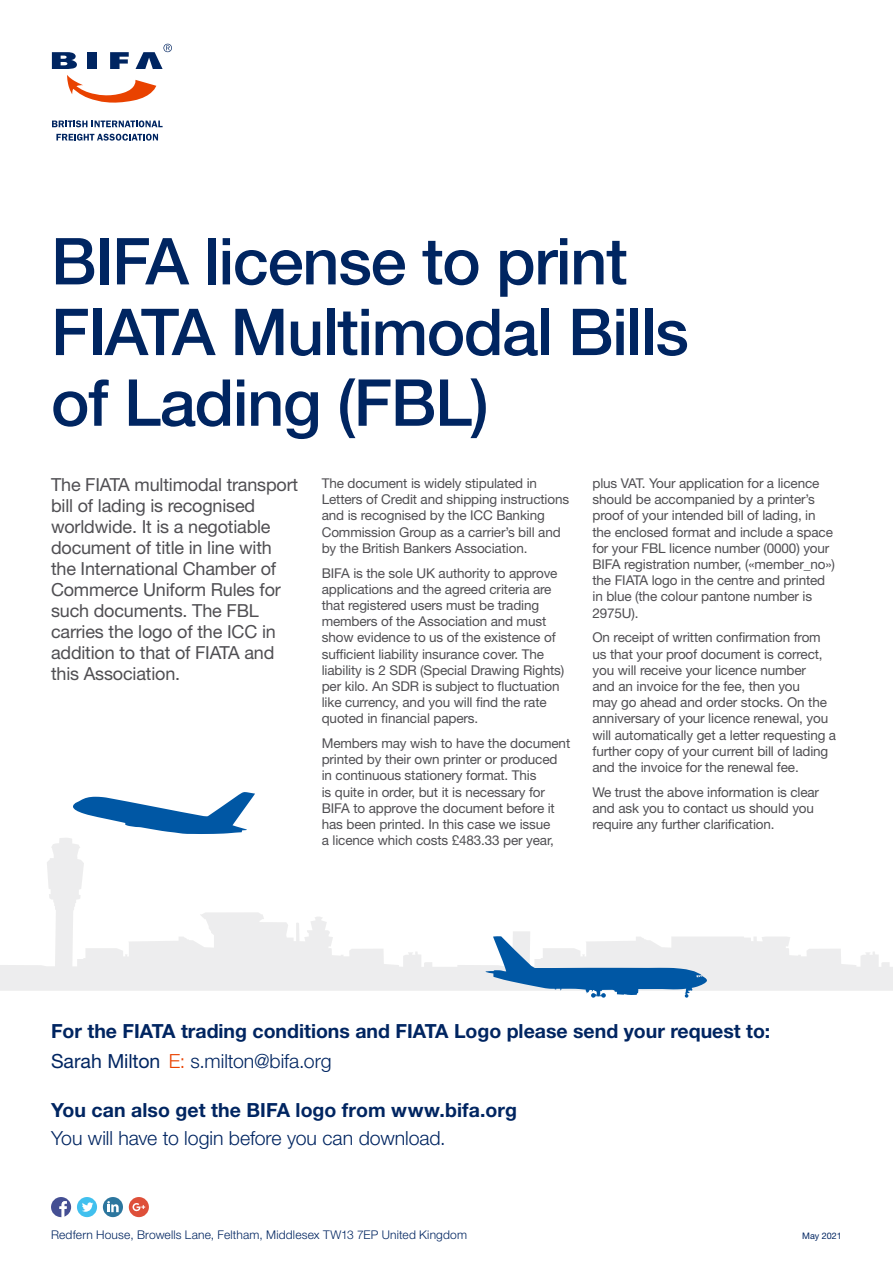
<style>
.page{position:relative;width:893px;height:1263px;background:#fff}
.page>*{position:absolute;margin:0;border:0;box-sizing:border-box;transform-origin:0 0}
.t1{font:500 64.8px/70.7px "Helvetica Neue LT Std";letter-spacing:-.02em;color:#002561}
.t2{font:700 19.5px/30.2px "Helvetica Neue LT Std";color:#002561}
.t3{font:300 19.5px "Helvetica Neue LT Std";letter-spacing:-.005em;color:#002561}
.t4{font:18px/21px "Helvetica Neue LT Std";letter-spacing:-.01em;color:#504f53}
.t5{font:13.5px/16.2px "Helvetica Neue LT Std";letter-spacing:-.01em;color:#504f53}
.t6{font:300 12px "Helvetica Neue LT Std";letter-spacing:.015em;color:#002561}
.t7{font:9px "Helvetica Neue LT Std";color:#002561}
.s1{font-weight:400}
.s2{font-weight:300;color:#e94200}
.s3{font-weight:300}
</style>
<div class="page">
<div style="left:88px;top:52px;width:9px;height:17px;background:#002561"></div>
<svg style="left:110px;top:52px;width:19px;height:17px"></svg>
<svg style="left:52px;top:52px;width:25px;height:17px"></svg>
<svg style="left:67px;top:75px;width:89px;height:28px"></svg>
<svg style="left:56px;top:134px;width:102px;height:7px"></svg>
<svg style="left:52px;top:120px;width:111px;height:7px"></svg>
<svg style="left:136px;top:44px;width:36px;height:25px"></svg>
<div style="left:103px;top:1197px;width:20px;height:20px;background:#2c769e;border-radius:50%"></div>
<svg style="left:107px;top:1201px;width:12px;height:11px"></svg>
<div style="left:77px;top:1197px;width:20px;height:20px;background:#41c0ee;border-radius:50%"></div>
<svg style="left:82px;top:1202px;width:11px;height:10px"></svg>
<svg style="left:51px;top:1197px;width:20px;height:20px"></svg>
<div style="left:129px;top:1197px;width:20px;height:20px;background:#de4f39;border-radius:50%"></div>
<svg style="left:132px;top:1203px;width:13px;height:8px"></svg>
<svg style="left:0;top:838px;width:893px;height:153px"></svg>
<svg style="left:73px;top:792px;width:182px;height:42px"></svg>
<svg style="left:485px;top:936px;width:222px;height:62px"></svg>
<h1 class="t1" style="left:51px;top:225px;width:639px">BIFA license to print<br>FIATA Multimodal Bills of Lading (FBL)</h1>
<p class="t4" style="left:51px;top:474px;width:249px">The FIATA multimodal transport bill of lading is recognised worldwide. It is a negotiable document of title in line with the International Chamber of<br>Commerce Uniform Rules for such documents. The FBL carries the logo of the ICC in addition to that of FIATA and this Association.</p>
<p class="t5" style="left:322px;top:475px;width:249px">The document is widely stipulated in Letters of Credit and shipping instructions and is recognised by the ICC Banking Commission Group as a carrier’s bill and by the British Bankers Association.</p>
<p class="t5" style="left:322px;top:564px;width:244px">BIFA is the sole UK authority to approve applications and the agreed criteria are that registered users must be trading members of the Association and must show evidence to us of the existence of sufficient liability insurance cover. The liability is 2 SDR (Special Drawing Rights) per kilo. An SDR is subject to fluctuation like currency, and you will find the rate quoted in financial papers.</p>
<p class="t5" style="left:322px;top:735px;width:250px">Members may wish to have the document printed by their own printer or produced in continuous stationery format. This<br>is quite in order, but it is necessary for BIFA to approve the document before it has been printed. In this case we issue<br>a licence which costs £483.33 per year,</p>
<p class="t5" style="left:592px;top:475px;width:244px">plus VAT. Your application for a licence should be accompanied by a printer’s proof of your intended bill of lading, in the enclosed format and include a space for your FBL licence number (0000) your BIFA registration number, («member_no») the FIATA logo in the centre and printed in blue (the colour pantone number is 2975U).</p>
<p class="t5" style="left:592px;top:629px;width:245px">On receipt of written confirmation from us that your proof document is correct, you will receive your licence number<br>and an invoice for the fee, then you<br>may go ahead and order stocks. On the anniversary of your licence renewal, you will automatically get a letter requesting a further copy of your current bill of lading and the invoice for the renewal fee.</p>
<p class="t5" style="left:592px;top:784px;width:228px">We trust the above information is clear and ask you to contact us should you require any further clarification.</p>
<h2 class="t2" style="left:51px;top:1015px;width:721px">For the FIATA trading conditions and FIATA Logo please send your request to:<br><span class="s1">Sarah Milton</span> <span class="s2">E:</span> <span class="s3">s.milton@bifa.org</span></h2>
<h2 class="t2" style="left:51px;top:1094px;width:468px">You can also get the BIFA logo from www.bifa.org</h2>
<h2 class="t3" style="left:51px;top:1126px;width:396px">You will have to login before you can download.</h2>
<p class="t6" style="left:51px;top:1228px;width:417px">Redfern House, Browells Lane, Feltham, Middlesex TW13 7EP United Kingdom</p>
<p class="t7" style="left:802px;top:1231px;width:41px">May 2021</p>
</div>
